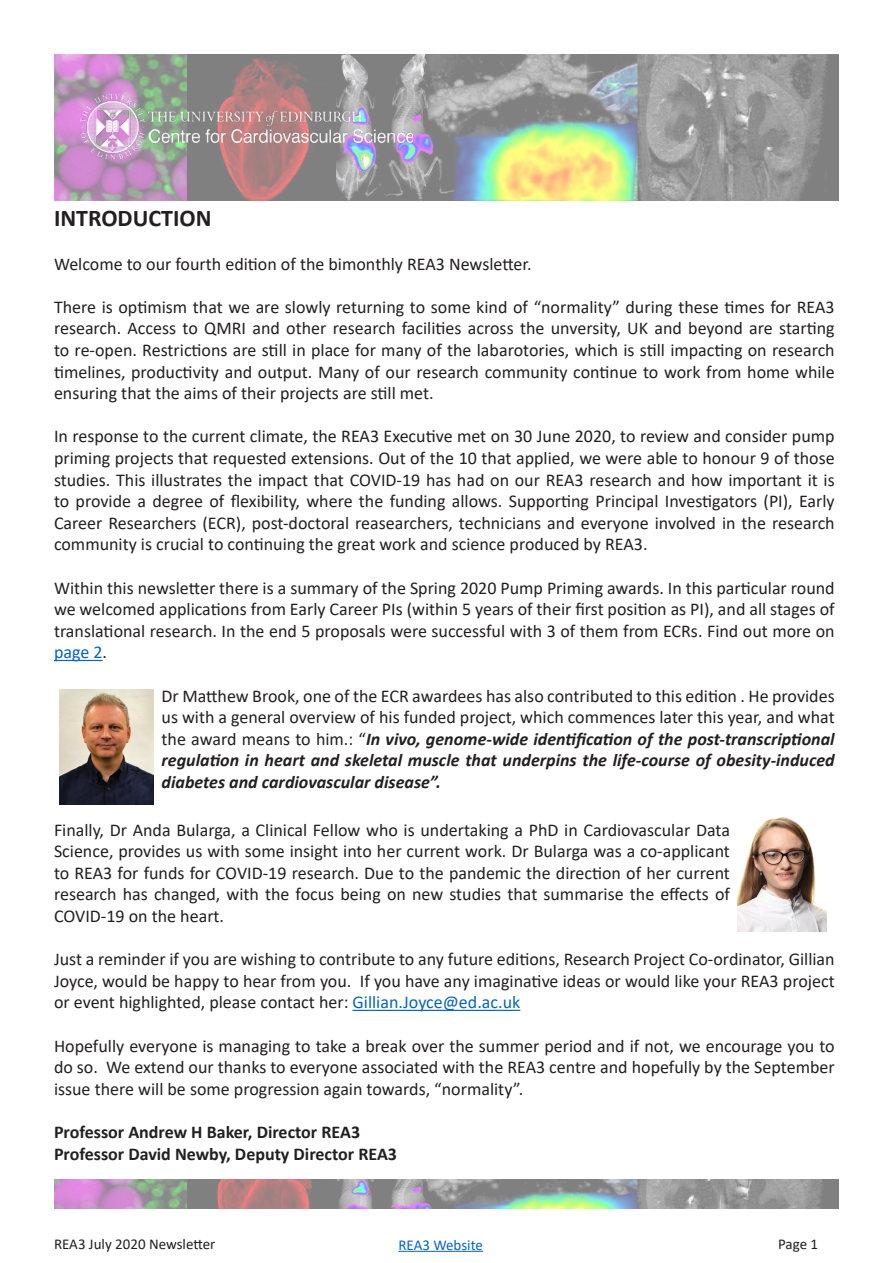
<style>
.page{position:relative;width:893px;height:1263px;background:#fff}
.page>*{position:absolute;margin:0;border:0;box-sizing:border-box;transform-origin:0 0}
.t1{font:700 24px "Calibri";color:#231f20}
.t2{font:18px/21.6px "Calibri";color:#231f20;text-align:justify}
.t3{font:700 18px "Calibri";color:#231f20}
.t4{font:15px "Calibri";color:#231f20}
.t5{font:15px "Calibri";color:#0563c1}
.s1{color:#0563c1}
.s2{font-weight:700;font-style:italic}
</style>
<div class="page">
<img style="left:54px;top:54px;width:785px;height:147px">
<img style="left:80px;top:95px;width:64px;height:63px">
<img style="left:149px;top:111px;width:263px;height:31px">
<hr style="left:54px;top:660px;width:49px;height:1px;background:#0563c1">
<hr style="left:353px;top:1010px;width:167px;height:1px;background:#0563c1">
<img style="left:54px;top:1179px;width:785px;height:30px">
<hr style="left:398px;top:1251px;width:85px;height:1px;background:#0563c1">
<img style="left:60px;top:690px;width:93px;height:115px">
<img style="left:737px;top:817px;width:89px;height:114px">
<p class="t1" style="left:54px;top:201px;width:159px">INTRODUCTION</p>
<p class="t2" style="left:54px;top:252px;width:479px">Welcome to our fourth edition of the bimonthly REA3 Newsletter.</p>
<p class="t2" style="left:54px;top:296px;width:782px">There is optimism that we are slowly returning to some kind of “normality” during these times for REA3 research. Access to QMRI and other research facilities across the unversity, UK and beyond are starting to re-open. Restrictions are still in place for many of the labarotories, which is still impacting on research timelines, productivity and output. Many of our research community continue to work from home while ensuring that the aims of their projects are still met.</p>
<p class="t2" style="left:54px;top:425px;width:782px">In response to the current climate, the REA3 Executive met on 30 June 2020, to review and consider pump priming projects that requested extensions. Out of the 10 that applied, we were able to honour 9 of those studies. This illustrates the impact that COVID-19 has had on our REA3 research and how important it is to provide a degree of flexibility, where the funding allows. Supporting Principal Investigators (PI), Early Career Researchers (ECR), post-doctoral reasearchers, technicians and everyone involved in the research community is crucial to continuing the great work and science produced by REA3.</p>
<p class="t2" style="left:54px;top:576px;width:782px">Within this newsletter there is a summary of the Spring 2020 Pump Priming awards. In this particular round we welcomed applications from Early Career PIs (within 5 years of their first position as PI), and all stages of translational research. In the end 5 proposals were successful with 3 of them from ECRs. Find out more on <span class="s1">page 2</span>.</p>
<p class="t2" style="left:162px;top:684px;width:675px">Dr Matthew Brook, one of the ECR awardees has also contributed to this edition . He provides us with a general overview of his funded project, which commences later this year, and what the award means to him.: “<span class="s2">In vivo, genome-wide identification of the post-transcriptional regulation in heart and skeletal muscle that underpins the life-course of obesity-induced diabetes and cardiovascular disease”.</span></p>
<p class="t2" style="left:54px;top:818px;width:677px">Finally, Dr Anda Bularga, a Clinical Fellow who is undertaking a PhD in Cardiovascular Data Science, provides us with some insight into her current work. Dr Bularga was a co-applicant to REA3 for funds for COVID-19 research. Due to the pandemic the direction of her current research has changed, with the focus being on new studies that summarise the effects of COVID-19 on the heart.</p>
<p class="t2" style="left:54px;top:948px;width:782px">Just a reminder if you are wishing to contribute to any future editions, Research Project Co-ordinator, Gillian Joyce, would be happy to hear from you. If you have any imaginative ideas or would like your REA3 project or event highlighted, please contact her: <span class="s1">Gillian.Joyce@ed.ac.uk</span></p>
<p class="t2" style="left:54px;top:1034px;width:782px">Hopefully everyone is managing to take a break over the summer period and if not, we encourage you to do so. We extend our thanks to everyone associated with the REA3 centre and hopefully by the September issue there will be some progression again towards, “normality”.</p>
<p class="t3" style="left:54px;top:1119px;width:308px">Professor Andrew H Baker, Director REA3</p>
<p class="t3" style="left:54px;top:1141px;width:345px">Professor David Newby, Deputy Director REA3</p>
<p class="t4" style="left:54px;top:1233px;width:163px">REA3 July 2020 Newsletter</p>
<p class="t5" style="left:398px;top:1234px;width:86px">REA3 Website</p>
<p class="t4" style="left:778px;top:1233px;width:42px">Page 1</p>
</div>
